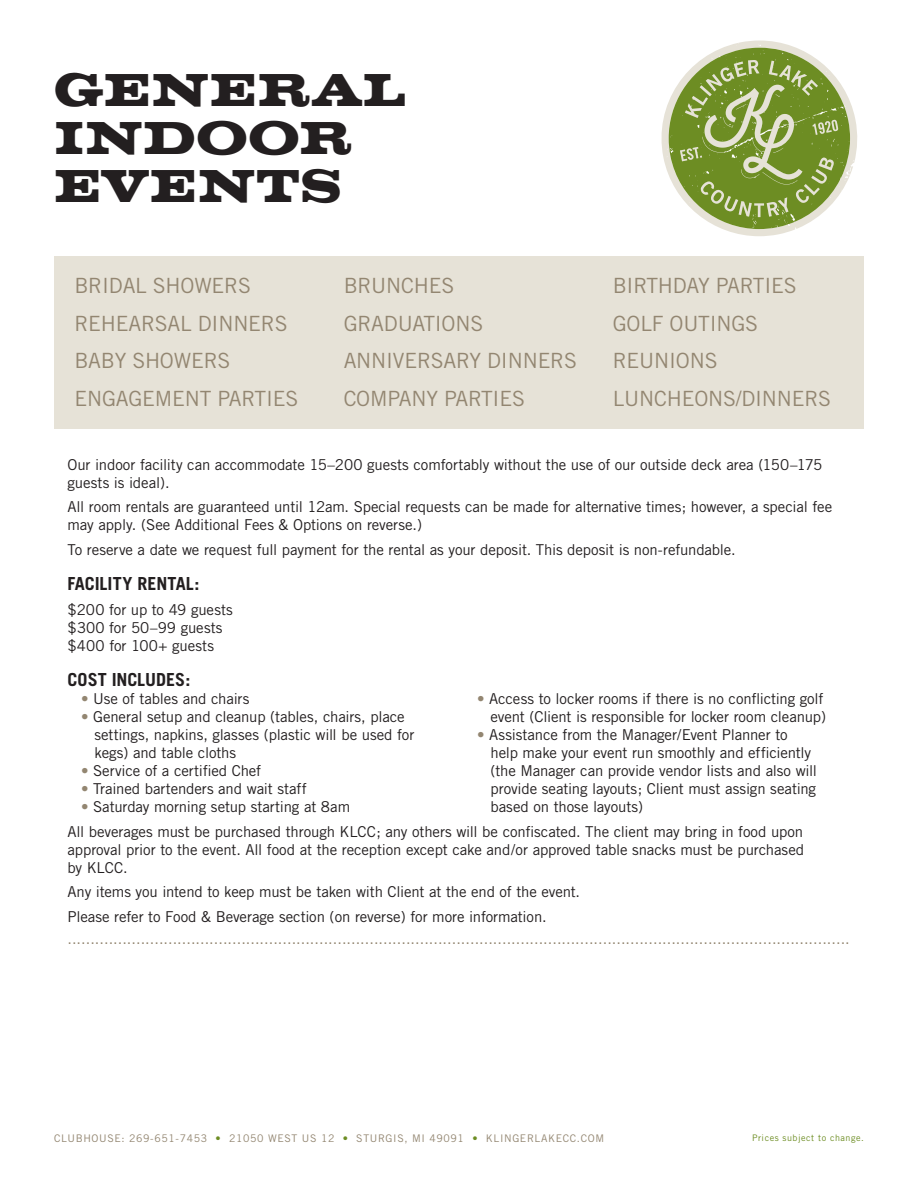
<style>
.page{position:relative;width:918px;height:1188px;background:#fff}
.page>*{position:absolute;margin:0;border:0;box-sizing:border-box;transform-origin:0 0}
.t1{font:48px/48px "Volta Bld";letter-spacing:.02em;color:#231f20}
.t2{font:21px "Trade Gothic";letter-spacing:-.01em;color:#938671}
.t3{font:700 18px "Trade Gothic";color:#231f20}
.t4{font:15px/18px "Trade Gothic";letter-spacing:-.01em;color:#231f20}
.t5{font:15px "Trade Gothic";color:#938671}
.t6{font:10.5px "Trade Gothic";letter-spacing:.06em;color:#938671}
.t7{font:9px "Trade Gothic";letter-spacing:.06em;color:#6d8d23}
.s1{color:#938671}
.s2{color:#6d8d23}
</style>
<div class="page">
<div style="left:54px;top:256px;width:810px;height:173px;background:#e6e2d7"></div>
<svg style="left:661px;top:41px;width:197px;height:195px"></svg>
<p class="t1" style="left:54px;top:70px;width:353px">GENERAL<br>INDOOR<br>EVENTS</p>
<p class="t2" style="left:75px;top:273px;width:178px">BRIDAL SHOWERS</p>
<p class="t2" style="left:75px;top:310px;width:215px">REHEARSAL DINNERS</p>
<p class="t2" style="left:75px;top:348px;width:157px">BABY SHOWERS</p>
<p class="t2" style="left:75px;top:385px;width:225px">ENGAGEMENT PARTIES</p>
<p class="t2" style="left:344px;top:273px;width:112px">BRUNCHES</p>
<p class="t2" style="left:344px;top:310px;width:141px">GRADUATIONS</p>
<p class="t2" style="left:344px;top:348px;width:235px">ANNIVERSARY DINNERS</p>
<p class="t2" style="left:344px;top:385px;width:183px">COMPANY PARTIES</p>
<p class="t2" style="left:613px;top:273px;width:185px">BIRTHDAY PARTIES</p>
<p class="t2" style="left:613px;top:310px;width:147px">GOLF OUTINGS</p>
<p class="t2" style="left:613px;top:348px;width:106px">REUNIONS</p>
<p class="t2" style="left:613px;top:385px;width:220px">LUNCHEONS/DINNERS</p>
<p class="t4" style="left:68px;top:455px;width:756px">Our indoor facility can accommodate 15–200 guests comfortably without the use of our outside deck area (150–175 guests is ideal).</p>
<p class="t4" style="left:68px;top:498px;width:766px">All room rentals are guaranteed until 12am. Special requests can be made for alternative times; however, a special fee may apply. (See Additional Fees &amp; Options on reverse.)</p>
<p class="t4" style="left:68px;top:540px;width:670px">To reserve a date we request full payment for the rental as your deposit. This deposit is non-refundable.</p>
<p class="t3" style="left:68px;top:573px;width:133px">FACILITY RENTAL:</p>
<p class="t4" style="left:68px;top:600px;width:167px">$200 for up to 49 guests</p>
<p class="t4" style="left:68px;top:618px;width:157px">$300 for 50–99 guests</p>
<p class="t4" style="left:68px;top:636px;width:148px">$400 for 100+ guests</p>
<p class="t3" style="left:68px;top:668px;width:124px">COST INCLUDES:</p>
<p class="t4" style="left:81px;top:689px;width:170px"><span class="s1">•</span> Use of tables and chairs</p>
<p class="t4" style="left:94px;top:707px;width:321px;text-indent:-14px"><span class="s1">•</span> General setup and cleanup (tables, chairs, place settings, napkins, glasses (plastic will be used for kegs) and table cloths</p>
<p class="t4" style="left:81px;top:761px;width:182px"><span class="s1">•</span> Service of a certified Chef</p>
<p class="t4" style="left:81px;top:779px;width:227px"><span class="s1">•</span> Trained bartenders and wait staff</p>
<p class="t4" style="left:81px;top:797px;width:271px"><span class="s1">•</span> Saturday morning setup starting at 8am</p>
<p class="t4" style="left:477px;top:689px;width:351px;text-align:right"><span class="s1">•</span> Access to locker rooms if there is no conflicting golf event (Client is responsible for locker room cleanup)</p>
<p class="t4" style="left:490px;top:725px;width:328px;text-indent:-14px"><span class="s1">•</span> Assistance from the Manager/Event Planner to help make your event run smoothly and efficiently (the Manager can provide vendor lists and also will provide seating layouts; Client must assign seating based on those layouts)</p>
<p class="t4" style="left:68px;top:822px;width:738px;text-align:justify">All beverages must be purchased through KLCC; any others will be confiscated. The client may bring in food upon approval prior to the event. All food at the reception except cake and/or approved table snacks must be purchased by KLCC.</p>
<p class="t4" style="left:68px;top:883px;width:514px">Any items you intend to keep must be taken with Client at the end of the event.</p>
<p class="t4" style="left:68px;top:908px;width:481px">Please refer to Food &amp; Beverage section (on reverse) for more information.</p>
<p class="t5" style="left:68px;top:930px;width:784px">...........................................................................................................................................................................</p>
<p class="t6" style="left:54px;top:1132px;width:552px">CLUBHOUSE: 269-651-7453 <span class="s2">•</span> 21050 WEST US 12 <span class="s2">•</span> STURGIS, MI 49091 <span class="s2">•</span> KLINGERLAKECC.COM</p>
<p class="t7" style="left:752px;top:1132px;width:113px">Prices subject to change.</p>
</div>
